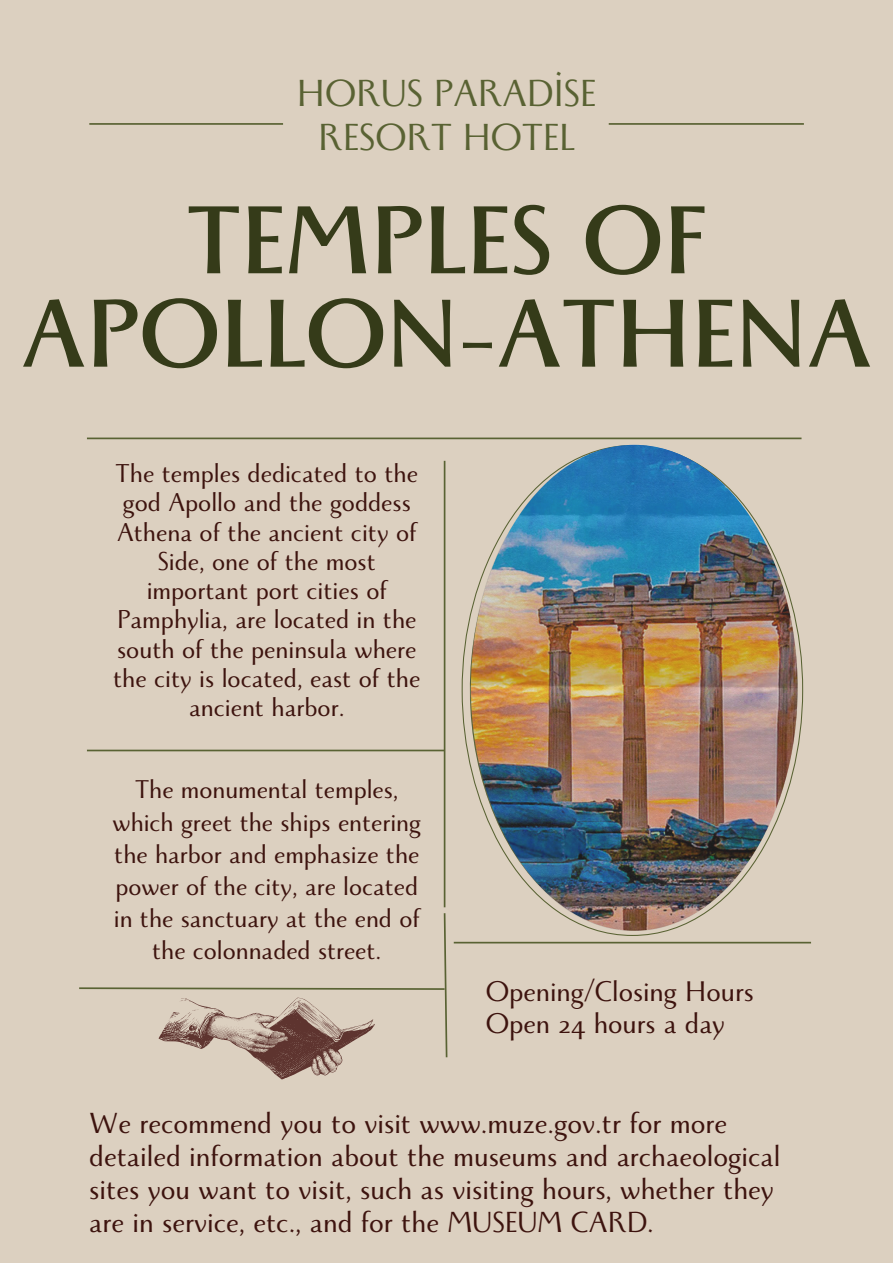
<style>
.page{position:relative;width:893px;height:1263px;background:#dcd0c0}
.page>*{position:absolute;margin:0;border:0;box-sizing:border-box;transform-origin:0 0}
.t1{font:700 107.62px/93.4px "Monterchi";color:#353b19;text-align:center}
.t2{font:42.08px/43.8px "Monterchi";color:#596233;text-align:center}
.t3{font:32.47px/33.2px "Monterchi";color:#3d130e}
.t4{font:31.72px/32.1px "Monterchi";color:#3d130e}
.t5{font:28.88px/29.2px "Monterchi";color:#3d130e;text-align:center}
.t6{font:28.72px/32.1px "Monterchi";color:#3d130e;text-align:center}
</style>
<div class="page">
<hr style="left:87px;top:437px;width:714px;height:2px;background:#596233">
<hr style="left:87px;top:750px;width:357px;height:1px;background:#596233">
<hr style="left:89px;top:123px;width:194px;height:2px;background:#596233">
<hr style="left:609px;top:123px;width:195px;height:2px;background:#596233">
<hr style="left:444px;top:461px;width:1px;height:446px;background:#596233">
<svg style="left:79px;top:913px;width:369px;height:166px"></svg>
<svg style="left:461px;top:620px;width:342px;height:316px"></svg>
<img style="left:471px;top:445px;width:326px;height:485px">
<hr style="left:454px;top:942px;width:357px;height:1px;background:#596233">
<h1 class="t2" style="left:297px;top:78px;width:301px">HORUS PARADİSE<br>RESORT HOTEL</h1>
<p class="t1" style="left:21px;top:210px;width:852px">TEMPLES OF<br>APOLLON-ATHENA</p>
<p class="t5" style="left:113px;top:463px;width:309px">The temples dedicated to the god Apollo and the goddess<br>Athena of the ancient city of<br>Side, one of the most important port cities of<br>Pamphylia, are located in the south of the peninsula where the city is located, east of the ancient harbor.</p>
<p class="t6" style="left:113px;top:778px;width:310px">The monumental temples, which greet the ships entering the harbor and emphasize the power of the city, are located in the sanctuary at the end of the colonnaded street.</p>
<p class="t4" style="left:486px;top:980px;width:270px">Opening/Closing Hours<br>Open 24 hours a day</p>
<p class="t3" style="left:89px;top:1111px;width:692px">We recommend you to visit www.muze.gov.tr for more detailed information about the museums and archaeological sites you want to visit, such as visiting hours, whether they are in service, etc., and for the MUSEUM CARD.</p>
</div>
